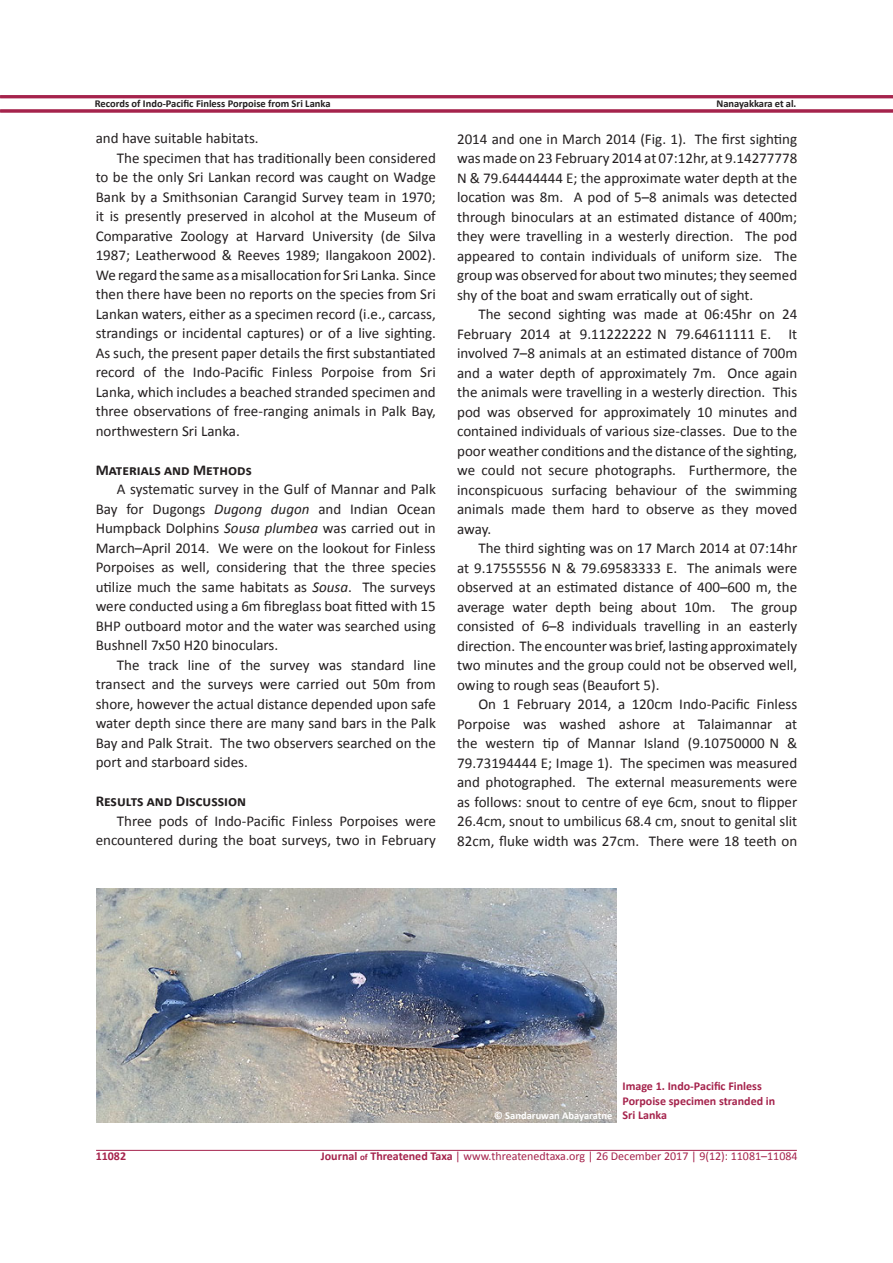
<style>
.page{position:relative;width:893px;height:1263px;background:#fff}
.page>*{position:absolute;margin:0;border:0;box-sizing:border-box;transform-origin:0 0}
.No_Spacing{font:15px/19.5px "Calibri";color:#231f20;text-align:justify}
.t1{font:700 15px "Calibri";color:#231f20}
.t2{font:12px "Calibri";color:#a5234c}
.t3{font:700 12px/14.4px "Calibri";color:#a5234c}
.t4{font:700 10.5px "Calibri";color:#231f20}
.t5{font:700 10.5px "Calibri";color:#fff}
.s1{font-style:italic}
.s2{font-weight:700}
.s3{font-weight:700;font-size:9px}
</style>
<div class="page">
<hr style="left:96px;top:1150px;width:701px;height:1px;background:#a5234c">
<hr style="left:0;top:95px;width:893px;height:3px;background:#a5234c">
<hr style="left:0;top:109px;width:893px;height:3px;background:#a5234c">
<img style="left:96px;top:888px;width:521px;height:234px">
<p class="t4" style="left:95px;top:97px;width:237px">Records of Indo-Pacific Finless Porpoise from Sri Lanka</p>
<p class="t4" style="left:717px;top:97px;width:81px">Nanayakkara et al.</p>
<p class="No_Spacing" style="left:96px;top:128px;width:164px">and have suitable habitats.</p>
<p class="No_Spacing" style="left:96px;top:148px;width:342px;text-indent:21px">The specimen that has traditionally been considered to be the only Sri Lankan record was caught on Wadge Bank by a Smithsonian Carangid Survey team in 1970; it is presently preserved in alcohol at the Museum of Comparative Zoology at Harvard University (de Silva 1987; Leatherwood &amp; Reeves 1989; Ilangakoon 2002).<br>We regard the same as a misallocation for Sri Lanka. Since then there have been no reports on the species from Sri Lankan waters, either as a specimen record (i.e., carcass, strandings or incidental captures) or of a live sighting.<br>As such, the present paper details the first substantiated record of the Indo-Pacific Finless Porpoise from Sri Lanka, which includes a beached stranded specimen and three observations of free-ranging animals in Palk Bay, northwestern Sri Lanka.</p>
<p class="t1" style="left:96px;top:460px;width:158px">Materials and Methods</p>
<p class="No_Spacing" style="left:96px;top:479px;width:342px;text-indent:21px">A systematic survey in the Gulf of Mannar and Palk Bay for Dugongs <span class="s1">Dugong dugon</span> and Indian Ocean Humpback Dolphins <span class="s1">Sousa plumbea</span> was carried out in March–April 2014. We were on the lookout for Finless Porpoises as well, considering that the three species utilize much the same habitats as <span class="s1">Sousa</span>. The surveys were conducted using a 6m fibreglass boat fitted with 15<br>BHP outboard motor and the water was searched using Bushnell 7x50 H20 binoculars.</p>
<p class="No_Spacing" style="left:96px;top:655px;width:342px;text-indent:21px">The track line of the survey was standard line transect and the surveys were carried out 50m from shore, however the actual distance depended upon safe water depth since there are many sand bars in the Palk Bay and Palk Strait. The two observers searched on the port and starboard sides.</p>
<p class="t1" style="left:96px;top:791px;width:152px">Results and Discussion</p>
<p class="No_Spacing" style="left:96px;top:811px;width:342px;text-align:right">Three pods of Indo-Pacific Finless Porpoises were encountered during the boat surveys, two in February</p>
<p class="No_Spacing" style="left:457px;top:129px;width:342px">2014 and one in March 2014 (Fig. 1). The first sighting was made on 23 February 2014 at 07:12hr, at 9.14277778<br>N &amp; 79.64444444 E; the approximate water depth at the location was 8m. A pod of 5–8 animals was detected through binoculars at an estimated distance of 400m; they were travelling in a westerly direction. The pod appeared to contain individuals of uniform size. The group was observed for about two minutes; they seemed shy of the boat and swam erratically out of sight.</p>
<p class="No_Spacing" style="left:457px;top:304px;width:342px;text-indent:21px">The second sighting was made at 06:45hr on 24<br>February 2014 at 9.11222222 N 79.64611111 E. It involved 7–8 animals at an estimated distance of 700m and a water depth of approximately 7m. Once again the animals were travelling in a westerly direction. This pod was observed for approximately 10 minutes and contained individuals of various size-classes. Due to the poor weather conditions and the distance of the sighting, we could not secure photographs. Furthermore, the inconspicuous surfacing behaviour of the swimming animals made them hard to observe as they moved away.</p>
<p class="No_Spacing" style="left:457px;top:538px;width:342px;text-indent:21px">The third sighting was on 17 March 2014 at 07:14hr at 9.17555556 N &amp; 79.69583333 E. The animals were observed at an estimated distance of 400–600 m, the average water depth being about 10m. The group consisted of 6–8 individuals travelling in an easterly direction. The encounter was brief, lasting approximately two minutes and the group could not be observed well, owing to rough seas (Beaufort 5).</p>
<p class="No_Spacing" style="left:457px;top:694px;width:342px;text-indent:21px">On 1 February 2014, a 120cm Indo-Pacific Finless Porpoise was washed ashore at Talaimannar at the western tip of Mannar Island (9.10750000 N &amp; 79.73194444 E; Image 1). The specimen was measured and photographed. The external measurements were as follows: snout to centre of eye 6cm, snout to flipper 26.4cm, snout to umbilicus 68.4 cm, snout to genital slit 82cm, fluke width was 27cm. There were 18 teeth on</p>
<p class="t3" style="left:622px;top:1079px;width:154px">Image 1. Indo-Pacific Finless<br>Porpoise specimen stranded in</p>
<p class="t5" style="left:494px;top:1108px;width:120px">© Sandaruwan Abayaratne</p>
<p class="t3" style="left:622px;top:1108px;width:46px">Sri Lanka</p>
<p class="t3" style="left:96px;top:1148px;width:32px">11082</p>
<p class="t2" style="left:321px;top:1148px;width:478px"><span class="s2">Journal</span> <span class="s3">of</span> <span class="s2">Threatened Taxa</span> | www.threatenedtaxa.org | 26 December 2017 | 9(12): 11081–11084</p>
</div>
